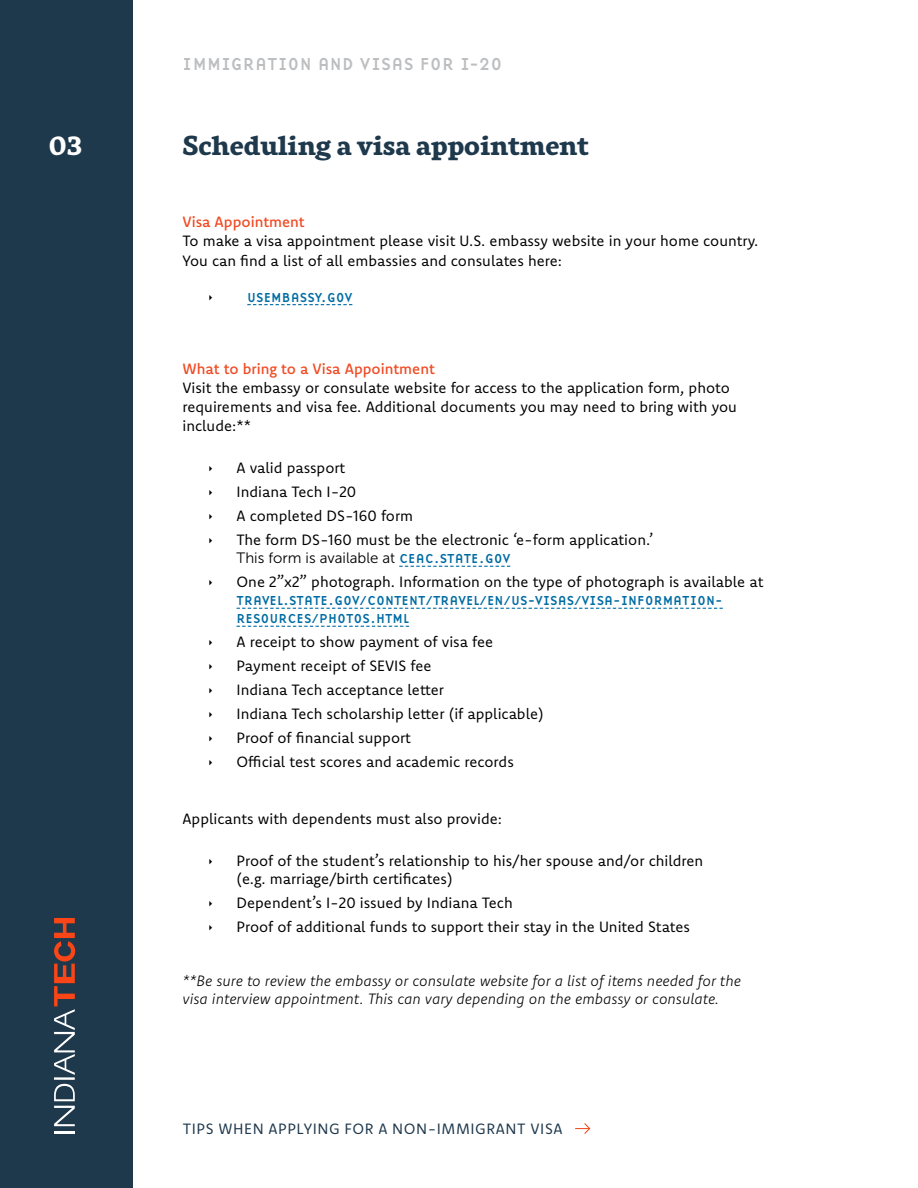
<style>
.page{position:relative;width:918px;height:1188px;background:#fff}
.page>*{position:absolute;margin:0;border:0;box-sizing:border-box;transform-origin:0 0}
.t1{font:800 27px "Rival";color:#1e384c}
.t2{font:800 27px "Rival";color:#fff}
.t3{font:18px "Base 9 Sans OT";letter-spacing:.015em;color:#797d82}
.t4{font:15px/24px "Komet";color:#000}
.t5{font:italic 300 15px/18px "Komet";color:#000}
.t6{font:500 15px "Komet";color:#f04b24}
.t7{font:15px "Komet";letter-spacing:.04em;color:#1e384c}
.t8{font:15px "Museo Sans 300";color:#000}
.t9{font:13.5px/18px "Base 9 Sans OT";color:#006ca3}
.s1{font-family:"Base 9 Sans OT";font-size:13.5px;color:#006ca3}
</style>
<div class="page">
<div style="left:0;top:0;width:133px;height:1188px;background:#1e384c"></div>
<svg style="left:247px;top:304px;width:105px;height:1px"></svg>
<svg style="left:399px;top:566px;width:111px;height:1px"></svg>
<svg style="left:237px;top:608px;width:486px;height:1px"></svg>
<svg style="left:237px;top:626px;width:172px;height:1px"></svg>
<svg style="left:575px;top:1123px;width:16px;height:11px"></svg>
<svg style="left:54px;top:1084px;width:21px;height:42px"></svg>
<hr style="left:54px;top:1077px;width:21px;height:3px;background:#fff">
<hr style="left:54px;top:1132px;width:21px;height:2px;background:#fff">
<svg style="left:54px;top:918px;width:21px;height:157px"></svg>
<p class="t3" style="left:183px;top:54px;width:321px">IMMIGRATION AND VISAS FOR I-20</p>
<h1 class="t2" style="left:49px;top:123px;width:35px">03</h1>
<h1 class="t1" style="left:183px;top:123px;width:408px">Scheduling a visa appointment</h1>
<p class="t6" style="left:183px;top:212px;width:124px">Visa Appointment</p>
<p class="t4" style="left:183px;top:231px;width:577px;line-height:19.2px">To make a visa appointment please visit U.S. embassy website in your home country.<br>You can find a list of all embassies and consulates here:</p>
<p class="t9" style="left:247px;top:288px;width:107px">USEMBASSY.GOV</p>
<p class="t6" style="left:183px;top:359px;width:254px">What to bring to a Visa Appointment</p>
<p class="t4" style="left:183px;top:378px;width:556px;line-height:19.2px">Visit the embassy or consulate website for access to the application form, photo requirements and visa fee. Additional documents you may need to bring with you include:**</p>
<p class="t4" style="left:237px;top:456px;width:418px">A valid passport<br>Indiana Tech I-20<br>A completed DS-160 form<br>The form DS-160 must be the electronic ‘e-form application.’</p>
<p class="t8" style="left:237px;top:550px;width:275px">This form is available at <span class="s1">CEAC.STATE.GOV</span></p>
<p class="t4" style="left:237px;top:570px;width:528px">One 2”x2” photograph. Information on the type of photograph is available at</p>
<p class="t9" style="left:237px;top:592px;width:488px">TRAVEL.STATE.GOV/CONTENT/TRAVEL/EN/US-VISAS/VISA-INFORMATION-<br>RESOURCES/PHOTOS.HTML</p>
<p class="t4" style="left:237px;top:630px;width:309px">A receipt to show payment of visa fee Payment receipt of SEVIS fee<br>Indiana Tech acceptance letter<br>Indiana Tech scholarship letter (if applicable)<br>Proof of financial support<br>Official test scores and academic records</p>
<p class="t4" style="left:183px;top:806px;width:321px">Applicants with dependents must also provide:</p>
<p class="t4" style="left:237px;top:851px;width:468px;line-height:18px">Proof of the student’s relationship to his/her spouse and/or children (e.g. marriage/birth certificates)</p>
<p class="t4" style="left:237px;top:890px;width:455px">Dependent’s I-20 issued by Indiana Tech<br>Proof of additional funds to support their stay in the United States</p>
<p class="t5" style="left:183px;top:971px;width:560px">**Be sure to review the embassy or consulate website for a list of items needed for the visa interview appointment. This can vary depending on the embassy or consulate.</p>
<p class="t7" style="left:183px;top:1119px;width:381px">TIPS WHEN APPLYING FOR A NON-IMMIGRANT VISA</p>
</div>
